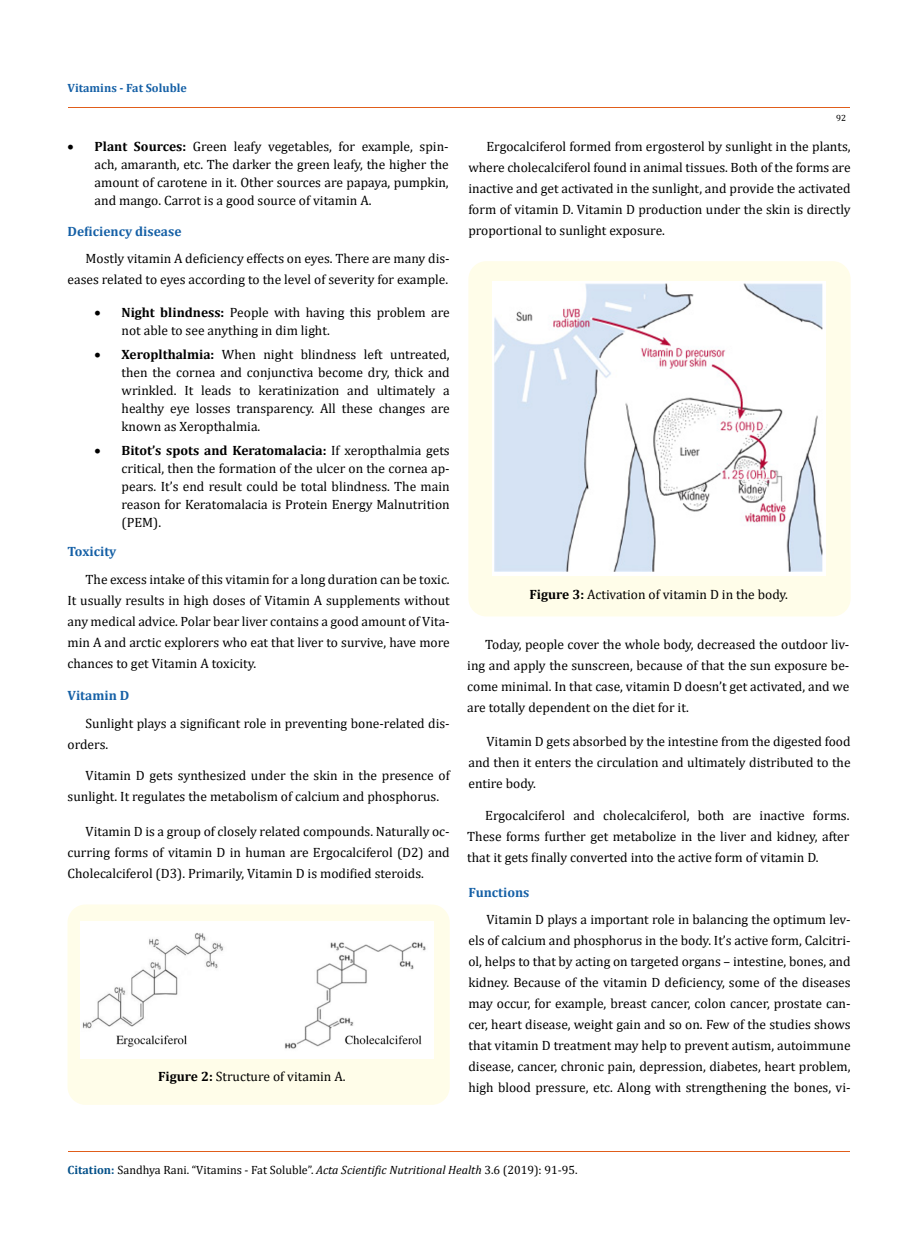
<style>
.page{position:relative;width:917px;height:1260px;background:#fff}
.page>*{position:absolute;margin:0;border:0;box-sizing:border-box;transform-origin:0 0}
.t1{font:13.5px/21px "Cambria";color:#000;text-align:justify}
.t2{font:700 13.5px "Cambria";color:#1560a6}
.t3{font:12px "Cambria";color:#000}
.t4{font:700 12px "Cambria";color:#1560a6}
.t5{font:9px "Cambria";color:#000}
.s1{font-weight:700}
.s2{font-weight:700;color:#035089}
.s3{font-style:italic}
</style>
<div class="page">
<hr style="left:68px;top:108px;width:781px;height:1px;background:#e05d1a">
<hr style="left:68px;top:1151px;width:781px;height:1px;background:#e05d1a">
<div style="left:68px;top:904px;width:382px;height:201px;background:#fffde9;border-radius:18px"></div>
<img style="left:81px;top:921px;width:353px;height:138px">
<div style="left:468px;top:261px;width:382px;height:355px;background:#fffde9;border-radius:18px"></div>
<img style="left:492px;top:281px;width:333px;height:294px">
<p class="t4" style="left:68px;top:79px;width:121px">Vitamins - Fat Soluble</p>
<p class="t1" style="left:94px;top:138px;width:356px;line-height:18px;text-indent:-27px">• <span class="s1">Plant Sources:</span> Green leafy vegetables, for example, spin&shy;ach, amaranth, etc. The darker the green leafy, the higher the amount of carotene in it. Other sources are papaya, pumpkin, and mango. Carrot is a good source of vitamin A.</p>
<p class="t2" style="left:67px;top:222px;width:115px">Deficiency disease</p>
<p class="t1" style="left:68px;top:248px;width:384px;text-align:right">Mostly vitamin A deficiency effects on eyes. There are many dis&shy;eases related to eyes according to the level of severity for example.</p>
<p class="t1" style="left:122px;top:303px;width:330px;line-height:18px;text-indent:-27px">• <span class="s1">Night blindness:</span> People with having this problem are not able to see anything in dim light.</p>
<p class="t1" style="left:122px;top:345px;width:330px;line-height:18px;text-indent:-27px">• <span class="s1">Xeroplthalmia:</span> When night blindness left untreated, then the cornea and conjunctiva become dry, thick and wrinkled. It leads to keratinization and ultimately a healthy eye losses transparency. All these changes are known as Xeropthalmia.</p>
<p class="t1" style="left:122px;top:441px;width:330px;line-height:18px;text-indent:-27px">• <span class="s1">Bitot’s spots and Keratomalacia:</span> If xeropthalmia gets critical, then the formation of the ulcer on the cornea ap&shy;pears. It’s end result could be total blindness. The main reason for Keratomalacia is Protein Energy Malnutrition (PEM).</p>
<p class="t2" style="left:68px;top:542px;width:50px">Toxicity</p>
<p class="t1" style="left:68px;top:569px;width:384px;text-indent:18px">The excess intake of this vitamin for a long duration can be toxic.<br>It usually results in high doses of Vitamin A supplements without any medical advice. Polar bear liver contains a good amount of Vita&shy;min A and arctic explorers who eat that liver to survive, have more chances to get Vitamin A toxicity.</p>
<p class="t2" style="left:68px;top:686px;width:63px">Vitamin D</p>
<p class="t1" style="left:68px;top:713px;width:384px;text-indent:18px">Sunlight plays a significant role in preventing bone-related dis&shy;orders.</p>
<p class="t1" style="left:68px;top:765px;width:384px;text-indent:18px">Vitamin D gets synthesized under the skin in the presence of sunlight. It regulates the metabolism of calcium and phosphorus.</p>
<p class="t1" style="left:68px;top:821px;width:384px;text-indent:18px">Vitamin D is a group of closely related compounds. Naturally oc&shy;curring forms of vitamin D in human are Ergocalciferol (D2) and Cholecalciferol (D3). Primarily, Vitamin D is modified steroids.</p>
<p class="t1" style="left:158px;top:1065px;width:189px"><span class="s1">Figure 2:</span> Structure of vitamin A.</p>
<p class="t5" style="left:836px;top:113px;width:11px">92</p>
<p class="t1" style="left:468px;top:136px;width:384px;text-indent:18px">Ergocalciferol formed from ergosterol by sunlight in the plants, where cholecalciferol found in animal tissues. Both of the forms are inactive and get activated in the sunlight, and provide the activated form of vitamin D. Vitamin D production under the skin is directly proportional to sunlight exposure.</p>
<p class="t1" style="left:529px;top:584px;width:260px"><span class="s1">Figure 3:</span> Activation of vitamin D in the body.</p>
<p class="t1" style="left:467px;top:634px;width:384px;text-indent:18px">Today, people cover the whole body, decreased the outdoor liv&shy;ing and apply the sunscreen, because of that the sun exposure be&shy;come minimal. In that case, vitamin D doesn’t get activated, and we are totally dependent on the diet for it.</p>
<p class="t1" style="left:468px;top:731px;width:384px;text-indent:18px">Vitamin D gets absorbed by the intestine from the digested food and then it enters the circulation and ultimately distributed to the entire body.</p>
<p class="t1" style="left:467px;top:805px;width:384px;text-indent:18px">Ergocalciferol and cholecalciferol, both are inactive forms.<br>These forms further get metabolize in the liver and kidney, after that it gets finally converted into the active form of vitamin D.</p>
<p class="t2" style="left:468px;top:883px;width:62px">Functions</p>
<p class="t1" style="left:468px;top:909px;width:384px;text-indent:18px">Vitamin D plays a important role in balancing the optimum lev&shy;els of calcium and phosphorus in the body. It’s active form, Calcitri&shy;ol, helps to that by acting on targeted organs – intestine, bones, and kidney. Because of the vitamin D deficiency, some of the diseases may occur, for example, breast cancer, colon cancer, prostate can&shy;cer, heart disease, weight gain and so on. Few of the studies shows that vitamin D treatment may help to prevent autism, autoimmune disease, cancer, chronic pain, depression, diabetes, heart problem, high blood pressure, etc. Along with strengthening the bones, vi-</p>
<p class="t3" style="left:68px;top:1163px;width:511px"><span class="s2">Citation:</span> Sandhya Rani. “Vitamins - Fat Soluble”. <span class="s3">Acta Scientific Nutritional Health</span> 3.6 (2019): 91-95.</p>
</div>
